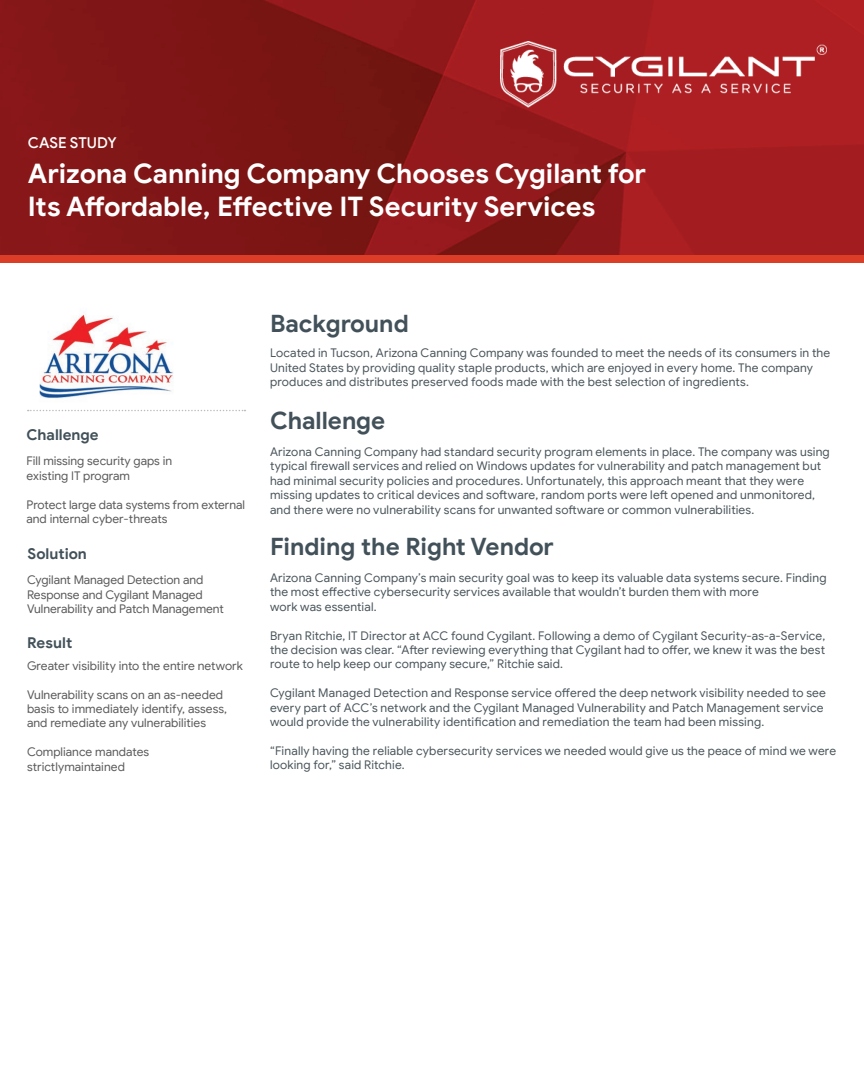
<style>
.page{position:relative;width:864px;height:1080px;background:#fff}
.page>*{position:absolute;margin:0;border:0;box-sizing:border-box;transform-origin:0 0}
.t1{font:700 27px/32.4px "Google Sans";color:#fff}
.t2{font:700 24px "Google Sans";color:#425159}
.t3{font:700 15px "Google Sans";color:#425159}
.t4{font:500 15px "Google Sans";color:#fff}
.t5{font:12px/14.4px "Google Sans";letter-spacing:.015em;color:#4a555b}
.t6{font:12px/14.4px "Google Sans";color:#595a59}
</style>
<div class="page">
<div style="left:1px;top:254px;width:863px;height:9px;background:#dc3d27"></div>
<img style="left:1px;top:0;width:863px;height:254px">
<img style="left:501px;top:42px;width:325px;height:66px">
<img style="left:39px;top:314px;width:134px;height:85px">
<svg style="left:28px;top:410px;width:217px;height:1px"></svg>
<p class="t4" style="left:28px;top:134px;width:90px">CASE STUDY</p>
<h1 class="t1" style="left:28px;top:158px;width:620px">Arizona Canning Company Chooses Cygilant for<br>Its Affordable, Effective IT Security Services</h1>
<h2 class="t2" style="left:270px;top:309px;width:140px">Background</h2>
<p class="t3" style="left:27px;top:425px;width:73px">Challenge</p>
<p class="t6" style="left:27px;top:454px;width:147px">Fill missing security gaps in existing IT program</p>
<p class="t6" style="left:27px;top:497px;width:220px">Protect large data systems from external and internal cyber-threats</p>
<p class="t3" style="left:28px;top:544px;width:61px">Solution</p>
<p class="t6" style="left:27px;top:573px;width:198px">Cygilant Managed Detection and<br>Response and Cygilant Managed<br>Vulnerability and Patch Management</p>
<p class="t3" style="left:27px;top:633px;width:47px">Result</p>
<p class="t6" style="left:27px;top:658px;width:217px">Greater visibility into the entire network</p>
<p class="t6" style="left:27px;top:687px;width:202px">Vulnerability scans on an as-needed basis to immediately identify, assess, and remediate any vulnerabilities</p>
<p class="t6" style="left:27px;top:745px;width:124px">Compliance mandates strictlymaintained</p>
<p class="t5" style="left:270px;top:346px;width:562px">Located in Tucson, Arizona Canning Company was founded to meet the needs of its consumers in the<br>United States by providing quality staple products, which are enjoyed in every home. The company produces and distributes preserved foods made with the best selection of ingredients.</p>
<h2 class="t2" style="left:270px;top:406px;width:117px">Challenge</h2>
<p class="t5" style="left:270px;top:445px;width:561px">Arizona Canning Company had standard security program elements in place. The company was using typical firewall services and relied on Windows updates for vulnerability and patch management but had minimal security policies and procedures. Unfortunately, this approach meant that they were missing updates to critical devices and software, random ports were left opened and unmonitored, and there were no vulnerability scans for unwanted software or common vulnerabilities.</p>
<h2 class="t2" style="left:270px;top:532px;width:285px">Finding the Right Vendor</h2>
<p class="t5" style="left:270px;top:571px;width:558px">Arizona Canning Company’s main security goal was to keep its valuable data systems secure. Finding the most effective cybersecurity services available that wouldn’t burden them with more<br>work was essential.</p>
<p class="t5" style="left:270px;top:628px;width:557px;text-align:justify">Bryan Ritchie, IT Director at ACC found Cygilant. Following a demo of Cygilant Security-as-a-Service, the decision was clear. “After reviewing everything that Cygilant had to offer, we knew it was the best route to help keep our company secure,” Ritchie said.</p>
<p class="t5" style="left:270px;top:686px;width:557px">Cygilant Managed Detection and Response service offered the deep network visibility needed to see every part of ACC’s network and the Cygilant Managed Vulnerability and Patch Management service would provide the vulnerability identification and remediation the team had been missing.</p>
<p class="t5" style="left:270px;top:743px;width:568px">“Finally having the reliable cybersecurity services we needed would give us the peace of mind we were looking for,” said Ritchie.</p>
</div>
